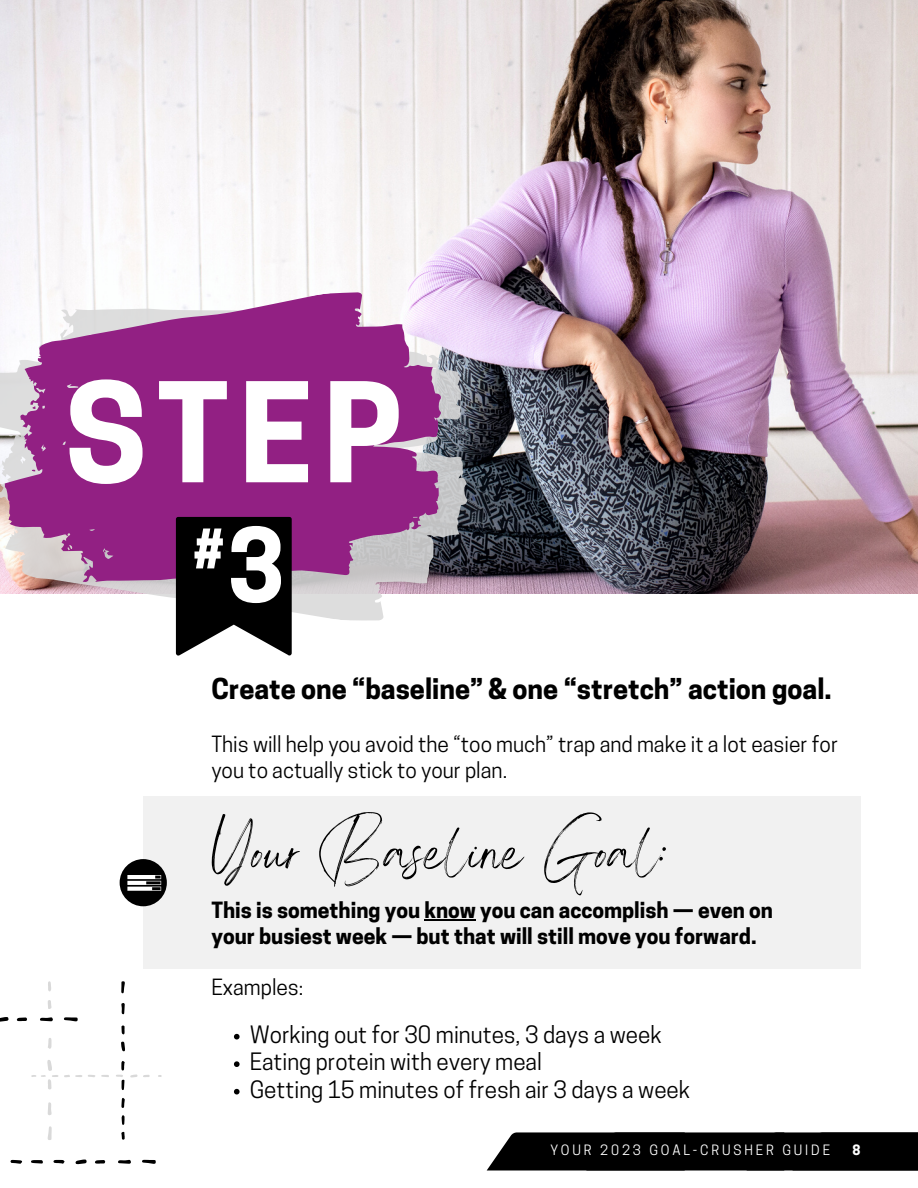
<style>
.page{position:relative;width:918px;height:1188px;background:#fff}
.page>*{position:absolute;margin:0;border:0;box-sizing:border-box;transform-origin:0 0}
.t1{font:700 129.75px "Cooper Hewitt";color:#fff}
.t2{font:700 95.7px "Cooper Hewitt";color:#fff}
.t3{font:78.9px "Angella White";color:#000}
.t4{font:700 27px "Cooper Hewitt";color:#000}
.t5{font:22.5px/27.5px "Cooper Hewitt";color:#000}
.t6{font:21px/25.7px "Cooper Hewitt";color:#000}
.t7{font:700 21px/25.7px "Cooper Hewitt";color:#000}
.t8{font:13.35px "Cooper Hewitt";letter-spacing:.215em;color:#fff}
.t9{font:700 13.35px "Cooper Hewitt";color:#fff}
</style>
<div class="page">
<img style="left:0;top:0;width:918px;height:594px">
<svg style="left:0;top:270px;width:486px;height:362px"></svg>
<svg style="left:0;top:280px;width:464px;height:340px;fill:#922083"></svg>
<svg style="left:101px;top:1075px;width:8px;height:2px"></svg>
<svg style="left:88px;top:1075px;width:7px;height:2px"></svg>
<svg style="left:48px;top:1126px;width:4px;height:14px"></svg>
<svg style="left:48px;top:1102px;width:4px;height:13px"></svg>
<svg style="left:48px;top:1038px;width:4px;height:11px"></svg>
<svg style="left:31px;top:1060px;width:51px;height:30px"></svg>
<svg style="left:48px;top:1000px;width:4px;height:9px"></svg>
<svg style="left:48px;top:981px;width:3px;height:11px"></svg>
<svg style="left:64px;top:1017px;width:14px;height:4px"></svg>
<svg style="left:0;top:1017px;width:9px;height:5px"></svg>
<svg style="left:40px;top:1017px;width:13px;height:4px"></svg>
<svg style="left:17px;top:1017px;width:10px;height:4px"></svg>
<svg style="left:142px;top:1160px;width:14px;height:4px"></svg>
<svg style="left:75px;top:1159px;width:12px;height:5px"></svg>
<svg style="left:118px;top:1160px;width:13px;height:4px"></svg>
<svg style="left:31px;top:1160px;width:12px;height:4px"></svg>
<svg style="left:10px;top:1160px;width:12px;height:4px"></svg>
<svg style="left:54px;top:1160px;width:11px;height:4px"></svg>
<svg style="left:95px;top:1160px;width:10px;height:4px"></svg>
<svg style="left:121px;top:1041px;width:4px;height:10px"></svg>
<svg style="left:121px;top:1098px;width:4px;height:10px"></svg>
<svg style="left:116px;top:1061px;width:34px;height:29px"></svg>
<svg style="left:121px;top:1025px;width:4px;height:10px"></svg>
<svg style="left:122px;top:1115px;width:3px;height:10px"></svg>
<svg style="left:121px;top:1132px;width:4px;height:8px"></svg>
<svg style="left:121px;top:981px;width:4px;height:33px"></svg>
<svg style="left:176px;top:517px;width:116px;height:139px;background:#1b1b1b"></svg>
<div style="left:143px;top:797px;width:717px;height:172px;background:#f1f1f1"></div>
<svg style="left:234px;top:1034px;width:6px;height:5px"></svg>
<svg style="left:234px;top:1061px;width:6px;height:6px"></svg>
<svg style="left:234px;top:1089px;width:6px;height:5px"></svg>
<hr style="left:424px;top:919px;width:52px;height:2px;background:#000">
<div style="left:120px;top:859px;width:47px;height:47px;background:#000;border-radius:50%"></div>
<hr style="left:127px;top:875px;width:34px;height:4px;background:#fff">
<svg style="left:155px;top:876px;width:6px;height:3px"></svg>
<svg style="left:127px;top:881px;width:34px;height:4px"></svg>
<hr style="left:146px;top:881px;width:15px;height:3px;background:#fff">
<svg style="left:127px;top:887px;width:34px;height:4px"></svg>
<svg style="left:152px;top:887px;width:9px;height:3px"></svg>
<div style="left:487px;top:1133px;width:431px;height:38px;background:#000"></div>
<h1 class="t1" style="left:65px;top:385px;width:338px">STEP</h1>
<h2 class="t2" style="left:193px;top:530px;width:93px">3<sup>#</sup></h2>
<p class="t4" style="left:211px;top:679px;width:622px">Create one “baseline” &amp; one “stretch” action goal.</p>
<p class="t6" style="left:211px;top:734px;width:628px">This will help you avoid the “too much” trap and make it a lot easier for you to actually stick to your plan.</p>
<h3 class="t3" style="left:211px;top:802px;width:456px">Your Baseline Goal:</h3>
<p class="t7" style="left:211px;top:900px;width:563px">This is something you know you can accomplish — even on your busiest week — but that will still move you forward.</p>
<p class="t6" style="left:211px;top:977px;width:94px">Examples:</p>
<p class="t5" style="left:250px;top:1023px;width:442px">Working out for 30 minutes, 3 days a week<br>Eating protein with every meal<br>Getting 15 minutes of fresh air 3 days a week</p>
<p class="t8" style="left:550px;top:1145px;width:281px">YOUR 2023 GOAL-CRUSHER GUIDE</p>
<p class="t9" style="left:852px;top:1145px;width:10px">8</p>
</div>
